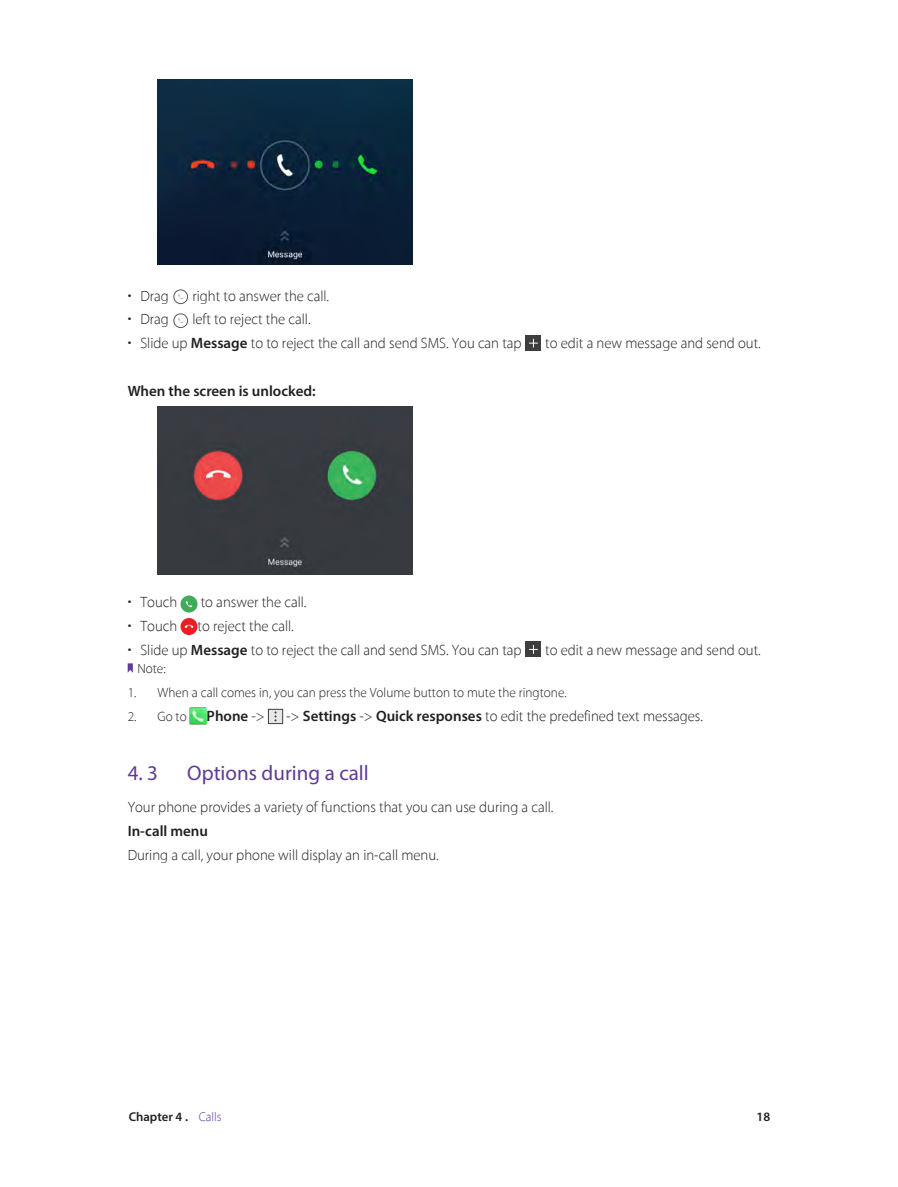
<style>
.page{position:relative;width:898px;height:1187px;background:#fff}
.page>*{position:absolute;margin:0;border:0;box-sizing:border-box;transform-origin:0 0}
.t1{font:21px "Myriad Pro";color:#5f3a97}
.正文{font:100 15px "Myriad Set Pro";color:#231f20}
.正文-2{font:600 15px "Myriad Pro";color:#231f20}
.Note{font:100 13.5px "Myriad Set Pro";color:#231f20}
.t2{font:600 12.75px "Myriad Pro";color:#231f20}
.s1{font-family:"Myriad Pro";font-weight:600}
.s2{font-family:"Myriad Set Pro";font-weight:100}
.s3{font-family:"Myriad Set Pro";font-weight:100;color:#5f3a97}
</style>
<div class="page">
<img style="left:157px;top:79px;width:255px;height:186px">
<div style="left:174px;top:290px;width:14px;height:14px;border:1px solid #57585a;border-radius:50%"></div>
<svg style="left:178px;top:294px;width:5px;height:6px"></svg>
<div style="left:174px;top:314px;width:14px;height:14px;border:1px solid #57585a;border-radius:50%"></div>
<svg style="left:178px;top:318px;width:5px;height:6px"></svg>
<div style="left:525px;top:335px;width:16px;height:16px;background:#3e3e3f"></div>
<svg style="left:529px;top:339px;width:8px;height:8px"></svg>
<img style="left:157px;top:406px;width:255px;height:168px">
<div style="left:180px;top:595px;width:17px;height:17px;background:#41ab5c;border-radius:50%"></div>
<svg style="left:185px;top:601px;width:7px;height:7px"></svg>
<div style="left:180px;top:618px;width:17px;height:17px;background:#ee1d23;border-radius:50%"></div>
<svg style="left:184px;top:625px;width:9px;height:3px"></svg>
<div style="left:525px;top:641px;width:16px;height:16px;background:#3e3e3f"></div>
<svg style="left:529px;top:645px;width:8px;height:8px"></svg>
<svg style="left:128px;top:663px;width:5px;height:9px"></svg>
<img style="left:189px;top:708px;width:17px;height:17px">
<div style="left:268px;top:709px;width:14px;height:14px;background:#e6e7e9"></div>
<div style="left:268px;top:709px;width:15px;height:14px;border:1px solid #3e3e3f"></div>
<svg style="left:274px;top:711px;width:2px;height:10px"></svg>
<p class="正文" style="left:128px;top:284px;width:43px">• Drag</p>
<p class="正文" style="left:192px;top:284px;width:138px">right to answer the call.</p>
<p class="正文" style="left:128px;top:308px;width:43px">• Drag</p>
<p class="正文" style="left:192px;top:308px;width:120px">left to reject the call.</p>
<p class="正文" style="left:128px;top:332px;width:395px">• Slide up <span class="s1">Message</span> to to reject the call and send SMS. You can tap</p>
<p class="正文" style="left:545px;top:332px;width:217px">to edit a new message and send out.</p>
<p class="正文-2" style="left:128px;top:382px;width:189px">When the screen is unlocked:</p>
<p class="正文" style="left:128px;top:590px;width:51px">• Touch</p>
<p class="正文" style="left:201px;top:590px;width:107px">to answer the call.</p>
<p class="正文" style="left:128px;top:614px;width:51px">• Touch</p>
<p class="正文" style="left:197px;top:614px;width:98px">to reject the call.</p>
<p class="正文" style="left:128px;top:638px;width:395px">• Slide up <span class="s1">Message</span> to to reject the call and send SMS. You can tap</p>
<p class="正文" style="left:545px;top:638px;width:217px">to edit a new message and send out.</p>
<p class="Note" style="left:137px;top:658px;width:30px">Note:</p>
<p class="Note" style="left:128px;top:682px;width:440px">1. When a call comes in, you can press the Volume button to mute the ringtone.</p>
<p class="Note" style="left:128px;top:706px;width:61px">2. Go to</p>
<p class="正文-2" style="left:206px;top:706px;width:60px">Phone <span class="s2">-&gt;</span></p>
<p class="正文" style="left:286px;top:704px;width:418px">-&gt; <span class="s1">Settings</span> -&gt; <span class="s1">Quick responses</span> to edit the predefined text messages.</p>
<p class="t1" style="left:128px;top:760px;width:32px">4. 3</p>
<p class="t1" style="left:187px;top:760px;width:183px">Options during a call</p>
<p class="正文" style="left:128px;top:796px;width:427px">Your phone provides a variety of functions that you can use during a call.</p>
<p class="正文-2" style="left:128px;top:821px;width:82px">In-call menu</p>
<p class="正文" style="left:128px;top:843px;width:312px">During a call, your phone will display an in-call menu.</p>
<p class="t2" style="left:129px;top:1108px;width:94px">Chapter 4 . <span class="s3">Calls</span></p>
<p class="t2" style="left:756px;top:1108px;width:15px">18</p>
</div>
